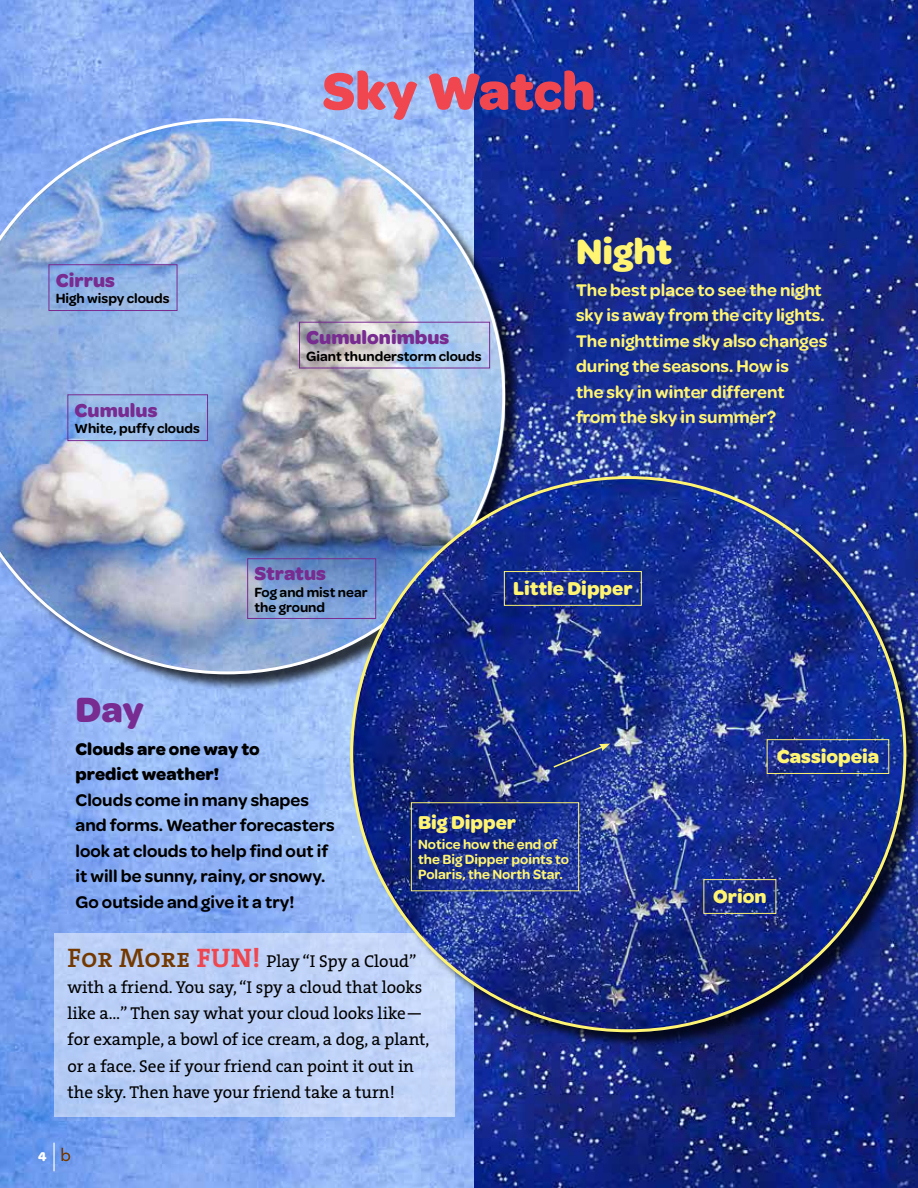
<style>
.page{position:relative;width:918px;height:1188px;background:#fff}
.page>*{position:absolute;margin:0;border:0;box-sizing:border-box;transform-origin:0 0}
.t1{font:700 55.5px "Omnes Girl Scouts";letter-spacing:-.005em;color:#ef464f}
.t2{font:700 37.5px "Omnes Girl Scouts";color:#fff572}
.t3{font:700 37.5px "Omnes Girl Scouts";color:#782b90}
.t4{font:700 19.95px "Omnes Girl Scouts";color:#fff572}
.t5{font:700 19.95px "Omnes Girl Scouts";color:#782b90}
.t6{font:600 18px/25.5px "Omnes Girl Scouts";color:#fff572}
.t7{font:600 18px/25.5px "Omnes Girl Scouts";color:#000}
.t8{font:700 18px/25.5px "Omnes Girl Scouts";color:#000}
.t9{font:17.25px/26.2px "The Serif HP5 Plain";color:#000}
.t10{font:600 14.25px/15px "Omnes Girl Scouts";color:#000}
.t11{font:600 14.25px/15px "Omnes Girl Scouts";color:#fff572}
.t12{font:700 13.5px "Omnes Girl Scouts";color:#fff}
.s1{font-family:"The Serif HP6 Se Bld";font-size:27px;color:#733900}
.s2{font-family:"The Serif HP7 Bld";font-size:27px;color:#ef464f}
</style>
<div class="page">
<img style="left:473px;top:0;width:445px;height:1188px">
<img style="left:0;top:0;width:473px;height:1188px">
<div style="left:54px;top:933px;width:400px;height:183px;background:#bcd0f7"></div>
<img style="left:0;top:102px;width:516px;height:592px">
<img style="left:0;top:118px;width:505px;height:556px">
<img style="left:325px;top:460px;width:592px;height:591px">
<div style="left:49px;top:264px;width:128px;height:47px;border:1px solid #782b90"></div>
<div style="left:504px;top:571px;width:138px;height:35px;border:1px solid #fff572"></div>
<div style="left:767px;top:739px;width:122px;height:35px;border:1px solid #fff572"></div>
<div style="left:703px;top:879px;width:73px;height:35px;border:1px solid #fff572"></div>
<div style="left:67px;top:394px;width:141px;height:47px;border:1px solid #782b90"></div>
<div style="left:299px;top:322px;width:191px;height:46px;border:1px solid #782b90"></div>
<div style="left:247px;top:558px;width:129px;height:61px;border:1px solid #782b90"></div>
<svg style="left:552px;top:744px;width:58px;height:25px"></svg>
<svg style="left:576px;top:238px;width:245px;height:190px;fill:#162b93"></svg>
<svg style="left:409px;top:800px;width:176px;height:98px"></svg>
<div style="left:411px;top:802px;width:168px;height:89px;border:1px solid #fff572"></div>
<svg style="left:62px;top:1148px;width:8px;height:13px"></svg>
<hr style="left:53px;top:1143px;width:2px;height:28px;background:#fff">
<p class="t5" style="left:56px;top:265px;width:61px">Cirrus</p>
<p class="t10" style="left:56px;top:290px;width:115px">High wispy clouds</p>
<p class="t5" style="left:75px;top:395px;width:84px">Cumulus</p>
<p class="t10" style="left:75px;top:420px;width:127px">White, puffy clouds</p>
<h1 class="t1" style="left:322px;top:50px;width:275px">Sky Watch</h1>
<p class="t5" style="left:306px;top:323px;width:145px">Cumulonimbus</p>
<p class="t10" style="left:306px;top:348px;width:177px">Giant thunderstorm clouds</p>
<h2 class="t2" style="left:576px;top:223px;width:98px">Night</h2>
<p class="t6" style="left:576px;top:276px;width:253px">The best place to see the night sky is away from the city lights.<br>The nighttime sky also changes during the seasons. How is<br>the sky in winter different from the sky in summer?</p>
<p class="t5" style="left:254px;top:559px;width:73px">Stratus</p>
<p class="t10" style="left:254px;top:584px;width:115px">Fog and mist near the ground</p>
<p class="t4" style="left:513px;top:574px;width:121px">Little Dipper</p>
<p class="t12" style="left:38px;top:1147px;width:10px">4</p>
<h2 class="t3" style="left:76px;top:682px;width:70px">Day</h2>
<p class="t8" style="left:76px;top:735px;width:186px">Clouds are one way to predict weather!</p>
<p class="t7" style="left:76px;top:786px;width:261px">Clouds come in many shapes and forms. Weather forecasters look at clouds to help find out if it will be sunny, rainy, or snowy.<br>Go outside and give it a try!</p>
<p class="t9" style="left:67px;top:948px;width:364px"><span class="s1">For More</span> <span class="s2">FUN!</span> Play “I Spy a Cloud” with a friend. You say, “I spy a cloud that looks like a…” Then say what your cloud looks like— for example, a bowl of ice cream, a dog, a plant, or a face. See if your friend can point it out in the sky. Then have your friend take a turn!</p>
<p class="t4" style="left:418px;top:808px;width:100px">Big Dipper</p>
<p class="t11" style="left:418px;top:836px;width:152px">Notice how the end of the Big Dipper points to<br>Polaris, the North Star.</p>
<p class="t4" style="left:777px;top:742px;width:104px">Cassiopeia</p>
<p class="t4" style="left:713px;top:882px;width:55px">Orion</p>
</div>
